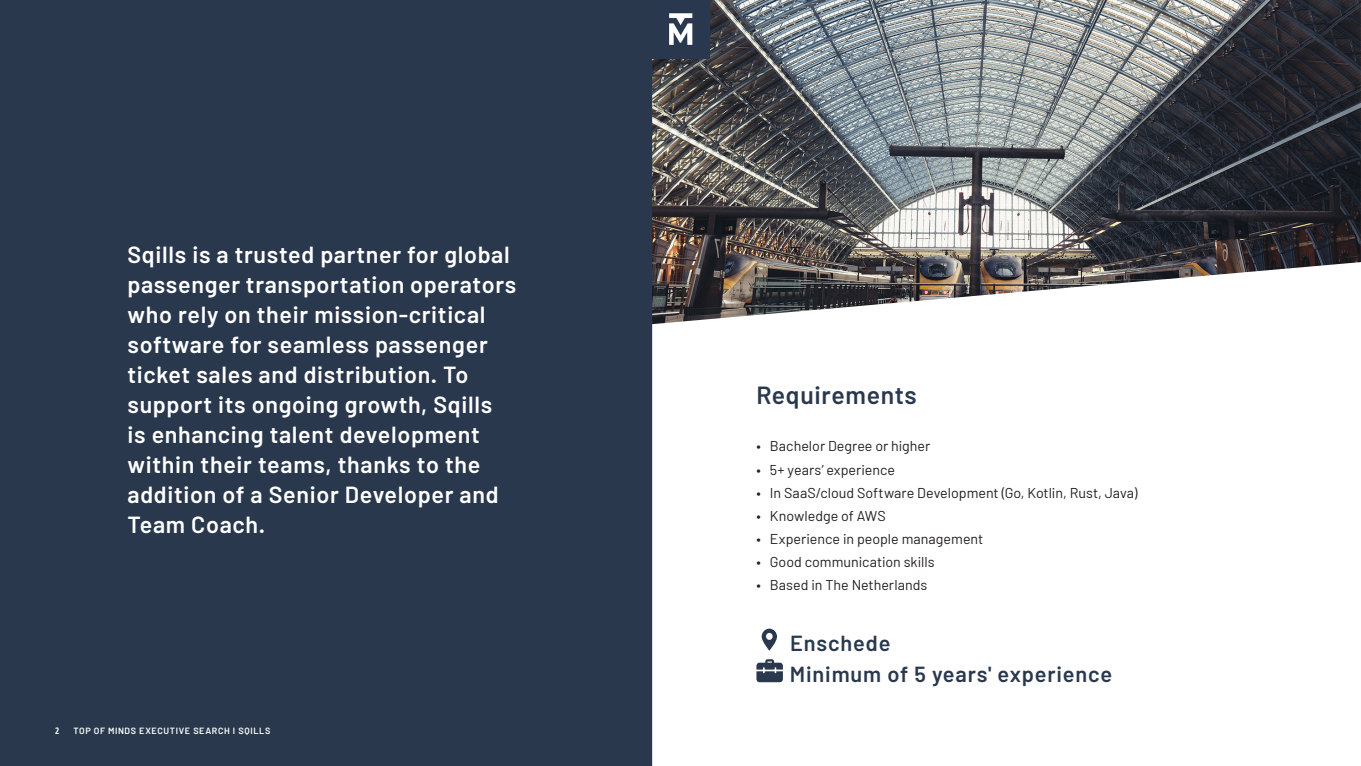
<style>
.page{position:relative;width:1361px;height:766px;background:#fff}
.page>*{position:absolute;margin:0;border:0;box-sizing:border-box;transform-origin:0 0}
.t1{font:600 24.75px "Barlow";letter-spacing:.025em;color:#2a384e}
.t2{font:600 23.25px/30px "Barlow";letter-spacing:.03em;color:#fff}
.t3{font:600 21.75px "Barlow";letter-spacing:.04em;color:#2a384e}
.t4{font:14.25px "Barlow";color:#231f20}
.t5{font:600 9px "Barlow";letter-spacing:.07em;color:#fff}
.t6{font:700 condensed 9px "Open Sans";color:#fff}
</style>
<div class="page">
<img style="left:652px;top:0;width:708px;height:262px">
<svg style="left:652px;top:262px;width:709px;height:503px"></svg>
<div style="left:0;top:0;width:652px;height:765px;background:#2a384e"></div>
<img style="left:652px;top:0;width:57px;height:58px">
<svg style="left:761px;top:628px;width:16px;height:22px"></svg>
<svg style="left:756px;top:659px;width:27px;height:23px"></svg>
<p class="t2" style="left:127px;top:239px;width:390px">Sqills is a trusted partner for global passenger transportation operators who rely on their mission-critical software for seamless passenger ticket sales and distribution. To support its ongoing growth, Sqills is enhancing talent development within their teams, thanks to the addition of a Senior Developer and<br>Team Coach.</p>
<p class="t6" style="left:55px;top:724px;width:6px">2</p>
<p class="t5" style="left:73px;top:725px;width:198px">TOP OF MINDS EXECUTIVE SEARCH I SQILLS</p>
<p class="t1" style="left:756px;top:379px;width:162px">Requirements</p>
<p class="t4" style="left:756px;top:437px;width:175px">• Bachelor Degree or higher</p>
<p class="t4" style="left:756px;top:460px;width:140px">• 5+ years’ experience</p>
<p class="t4" style="left:756px;top:483px;width:382px">• In SaaS/cloud Software Development (Go, Kotlin, Rust, Java)</p>
<p class="t4" style="left:756px;top:506px;width:131px">• Knowledge of AWS</p>
<p class="t4" style="left:756px;top:530px;width:228px">• Experience in people management</p>
<p class="t4" style="left:756px;top:553px;width:180px">• Good communication skills</p>
<p class="t4" style="left:756px;top:576px;width:172px">• Based in The Netherlands</p>
<p class="t3" style="left:790px;top:629px;width:102px">Enschede</p>
<p class="t3" style="left:790px;top:660px;width:324px">Minimum of 5 years' experience</p>
</div>
